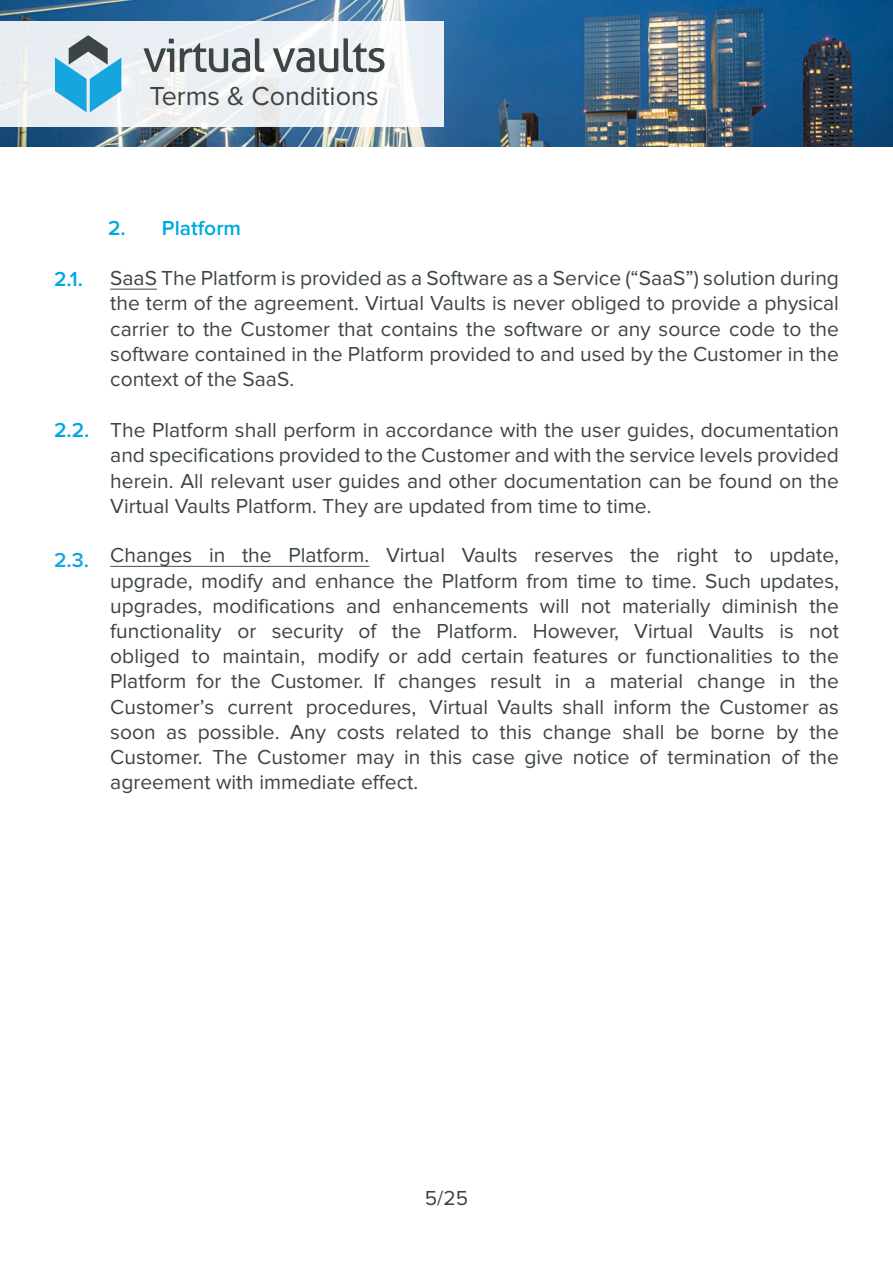
<style>
.page{position:relative;width:893px;height:1263px;background:#fff}
.page>*{position:absolute;margin:0;border:0;box-sizing:border-box;transform-origin:0 0}
.t1{font:27px "Proxima Nova";color:#3c4543}
.t2{font:21px/25.2px "Proxima Nova";color:#3c4543;text-align:justify}
.t3{font:600 21px "Proxima Nova";color:#00a8e1}
.t4{font:600 21px "Proxima Nova";color:#00a8e3}
.t5{font:600 21px "Proxima Nova";color:#16a6df}
</style>
<div class="page">
<img style="left:0;top:0;width:893px;height:146px">
<svg style="left:0;top:21px;width:443px;height:106px;fill:#ebf0f4"></svg>
<svg style="left:143px;top:39px;width:31px;height:33px"></svg>
<svg style="left:180px;top:38px;width:84px;height:34px;background:#b0b7b9"></svg>
<svg style="left:273px;top:38px;width:112px;height:34px"></svg>
<svg style="left:55px;top:35px;width:66px;height:77px;background:#7cbbd4"></svg>
<hr style="left:110px;top:289px;width:47px;height:1px;background:#3c4543">
<hr style="left:110px;top:566px;width:259px;height:1px;background:#3c4543">
<p class="t1" style="left:149px;top:84px;width:231px">Terms &amp; Conditions</p>
<p class="t4" style="left:54px;top:269px;width:30px">2.1.</p>
<p class="t3" style="left:54px;top:420px;width:37px">2.2.</p>
<p class="t5" style="left:54px;top:551px;width:36px">2.3.</p>
<p class="t3" style="left:108px;top:219px;width:135px">2. Platform</p>
<p class="t2" style="left:110px;top:266px;width:730px">SaaS The Platform is provided as a Software as a Service (“SaaS”) solution during the term of the agreement. Virtual Vaults is never obliged to provide a physical carrier to the Customer that contains the software or any source code to the software contained in the Platform provided to and used by the Customer in the context of the SaaS.</p>
<p class="t2" style="left:110px;top:418px;width:730px">The Platform shall perform in accordance with the user guides, documentation and specifications provided to the Customer and with the service levels provided herein. All relevant user guides and other documentation can be found on the Virtual Vaults Platform. They are updated from time to time.</p>
<p class="t2" style="left:110px;top:544px;width:730px">Changes in the Platform. Virtual Vaults reserves the right to update, upgrade, modify and enhance the Platform from time to time. Such updates, upgrades, modifications and enhancements will not materially diminish the functionality or security of the Platform. However, Virtual Vaults is not obliged to maintain, modify or add certain features or functionalities to the Platform for the Customer. If changes result in a material change in the Customer’s current procedures, Virtual Vaults shall inform the Customer as soon as possible. Any costs related to this change shall be borne by the Customer. The Customer may in this case give notice of termination of the agreement with immediate effect.</p>
<p class="t2" style="left:425px;top:1187px;width:45px">5/25</p>
</div>
